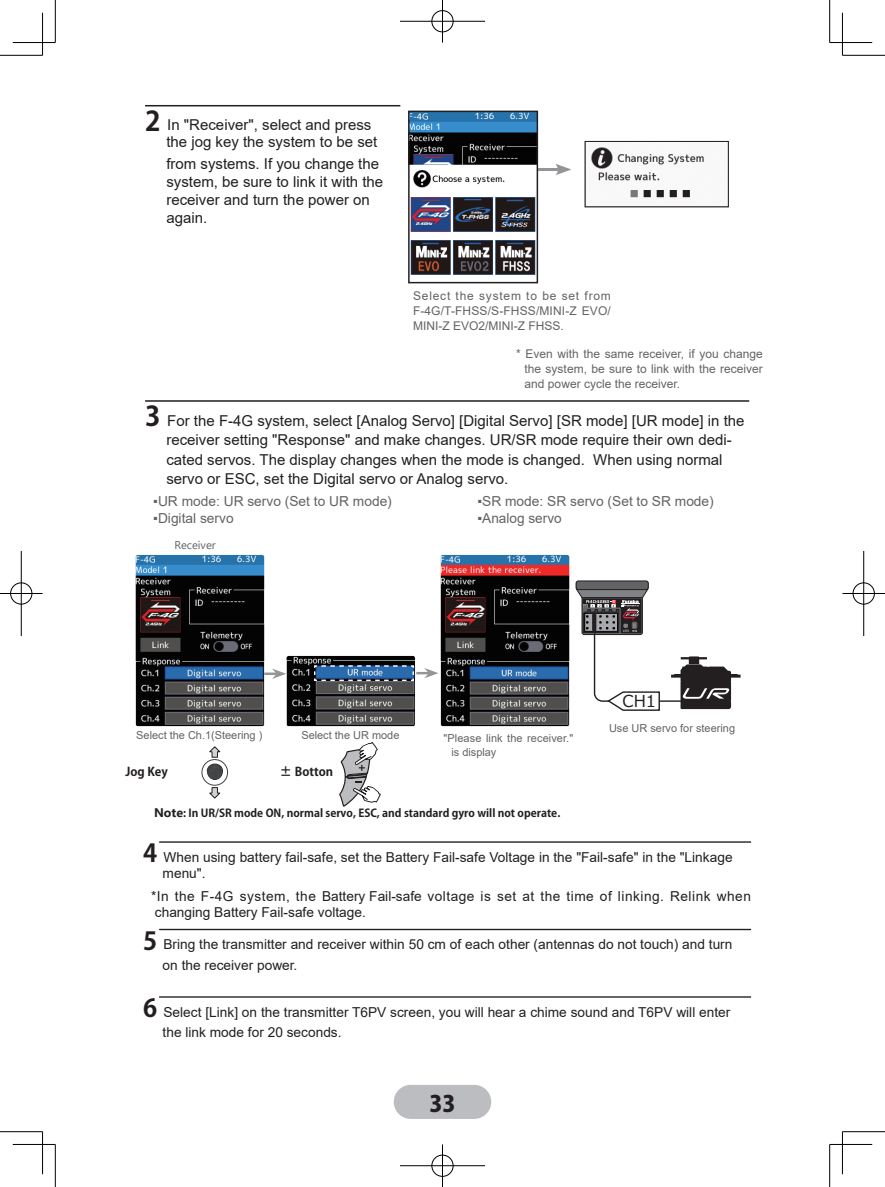
<style>
.page{position:relative;width:885px;height:1187px;background:#fff}
.page>*{position:absolute;margin:0;border:0;box-sizing:border-box;transform-origin:0 0}
.t1{font:800 22.5px "Koz Go Pr 6 N";color:#231f20}
.t2{font:16.5px "Meiryo UI";color:#231f20}
.t3{font:15px/18px "Arial";color:#231f20}
.t4{font:13.8px "Arial";color:#636366}
.t5{font:13.65px/20.5px "Arial";color:#231f20}
.t6{font:13.65px/16.5px "Arial";letter-spacing:.035em;color:#231f20}
.t7{font:12px/15px "Arial";color:#636366;text-align:justify}
.t8{font:700 12px "Koz Go Pr 6 N";color:#231f20}
.t9{font:11.25px "Segoe UI";color:#636366}
.t10{font:10.95px/13.6px "Arial";color:#636366}
.t11{font:700 10.95px "Koz Go Pr 6 N";color:#231f20}
.s1{font-family:"Koz Go Pr 6 N";font-weight:700;font-size:27px}
.s2{font-family:"Segoe UI";font-size:12.45px}
.s3{font-family:"Koz Go Pr 6 N";font-weight:700;font-size:24.6px}
</style>
<div class="page">
<div style="left:393px;top:1084px;width:98px;height:34px;background:#bcbdc0;border-radius:17px"></div>
<img style="left:591px;top:147px;width:113px;height:51px">
<div style="left:584px;top:141px;width:144px;height:66px;border:1px solid #231f20"></div>
<hr style="left:539px;top:168px;width:22px;height:3px;background:#939598">
<svg style="left:556px;top:164px;width:15px;height:11px"></svg>
<hr style="left:145px;top:105px;width:255px;height:1px;background:#231f20">
<hr style="left:145px;top:400px;width:604px;height:1px;background:#231f20">
<div style="left:575px;top:580px;width:73px;height:10px;border:1px solid #231f20;border-radius:2px"></div>
<svg style="left:575px;top:581px;width:165px;height:130px"></svg>
<hr style="left:159px;top:841px;width:592px;height:1px;background:#231f20">
<hr style="left:159px;top:928px;width:592px;height:2px;background:#231f20">
<hr style="left:159px;top:996px;width:592px;height:1px;background:#231f20">
<img style="left:411px;top:114px;width:124px;height:161px">
<div style="left:408px;top:111px;width:130px;height:172px;border:2px solid #231f20"></div>
<img style="left:136px;top:555px;width:128px;height:171px">
<img style="left:440px;top:555px;width:129px;height:171px">
<img style="left:286px;top:656px;width:129px;height:70px">
<svg style="left:265px;top:668px;width:21px;height:11px"></svg>
<svg style="left:313px;top:664px;width:125px;height:17px"></svg>
<div style="left:201px;top:759px;width:27px;height:26px;border:1px solid #404142;border-radius:50%"></div>
<svg style="left:207px;top:746px;width:16px;height:33px"></svg>
<svg style="left:209px;top:787px;width:12px;height:12px"></svg>
<svg style="left:339px;top:742px;width:42px;height:65px"></svg>
<hr style="left:0;top:55px;width:43px;height:1px;background:#000">
<hr style="left:842px;top:55px;width:42px;height:1px;background:#000">
<hr style="left:0;top:1131px;width:43px;height:1px;background:#000">
<hr style="left:842px;top:1131px;width:42px;height:1px;background:#000">
<hr style="left:55px;top:0;width:1px;height:43px;background:#000">
<hr style="left:55px;top:1144px;width:1px;height:42px;background:#000">
<hr style="left:829px;top:0;width:1px;height:43px;background:#000">
<hr style="left:829px;top:1144px;width:1px;height:42px;background:#000">
<hr style="left:13px;top:42px;width:42px;height:1px;background:#000">
<hr style="left:829px;top:42px;width:43px;height:1px;background:#000">
<hr style="left:13px;top:1144px;width:42px;height:1px;background:#000">
<hr style="left:829px;top:1144px;width:43px;height:1px;background:#000">
<hr style="left:42px;top:13px;width:1px;height:42px;background:#000">
<hr style="left:42px;top:1131px;width:1px;height:43px;background:#000">
<hr style="left:842px;top:13px;width:1px;height:42px;background:#000">
<hr style="left:842px;top:1131px;width:1px;height:43px;background:#000">
<div style="left:431px;top:10px;width:23px;height:23px;border:2px solid #fff;border-radius:50%"></div>
<hr style="left:400px;top:20px;width:85px;height:2px;background:#fff">
<hr style="left:441px;top:0;width:2px;height:43px;background:#fff">
<div style="left:431px;top:10px;width:22px;height:22px;border:1px solid #000;border-radius:50%"></div>
<hr style="left:400px;top:21px;width:85px;height:1px;background:#000">
<hr style="left:442px;top:0;width:1px;height:43px;background:#000">
<div style="left:431px;top:1153px;width:23px;height:24px;border:2px solid #fff;border-radius:50%"></div>
<hr style="left:400px;top:1164px;width:85px;height:2px;background:#fff">
<hr style="left:441px;top:1144px;width:2px;height:42px;background:#fff">
<div style="left:431px;top:1154px;width:22px;height:22px;border:1px solid #000;border-radius:50%"></div>
<hr style="left:400px;top:1165px;width:85px;height:1px;background:#000">
<hr style="left:442px;top:1144px;width:1px;height:42px;background:#000">
<div style="left:10px;top:581px;width:23px;height:24px;border:2px solid #fff;border-radius:50%"></div>
<hr style="left:0;top:592px;width:43px;height:2px;background:#fff">
<hr style="left:20px;top:551px;width:2px;height:85px;background:#fff">
<div style="left:10px;top:582px;width:22px;height:22px;border:1px solid #000;border-radius:50%"></div>
<hr style="left:0;top:593px;width:43px;height:1px;background:#000">
<hr style="left:21px;top:551px;width:1px;height:85px;background:#000">
<div style="left:851px;top:581px;width:24px;height:24px;border:2px solid #fff;border-radius:50%"></div>
<hr style="left:842px;top:592px;width:42px;height:2px;background:#fff">
<hr style="left:862px;top:551px;width:2px;height:85px;background:#fff">
<div style="left:852px;top:582px;width:22px;height:22px;border:1px solid #000;border-radius:50%"></div>
<hr style="left:842px;top:593px;width:42px;height:1px;background:#000">
<hr style="left:863px;top:551px;width:1px;height:85px;background:#000">
<p class="t3" style="left:166px;top:117px;width:212px;line-height:16.5px;text-indent:-21px"><span class="s1">2</span> In "Receiver", select and press the jog key the system to be set</p>
<p class="t3" style="left:166px;top:155px;width:218px">from systems. If you change the system, be sure to link it with the receiver and turn the power on again.</p>
<p class="t7" style="left:413px;top:288px;width:199px">Select the system to be set from F-4G/T-FHSS/S-FHSS/MINI-Z EVO/ MINI-Z EVO2/MINI-Z FHSS.</p>
<p class="t7" style="left:524px;top:346px;width:240px;text-indent:-9px">* Even with the same receiver, if you change the system, be sure to link with the receiver and power cycle the receiver.</p>
<p class="t3" style="left:166px;top:410px;width:579px;line-height:19.5px;text-indent:-21px"><span class="s1">3</span> For the F-4G system, select [Analog Servo] [Digital Servo] [SR mode] [UR mode] in the receiver setting "Response" and make changes. UR/SR mode require their own dedi&shy;cated servos. The display changes when the mode is changed. When using normal servo or ESC, set the Digital servo or Analog servo.</p>
<p class="t4" style="left:153px;top:491px;width:240px">▪UR mode: UR servo (Set to UR mode)</p>
<p class="t4" style="left:477px;top:491px;width:238px">▪SR mode: SR servo (Set to SR mode)</p>
<p class="t4" style="left:153px;top:509px;width:82px">▪Digital servo</p>
<p class="t4" style="left:477px;top:509px;width:86px">▪Analog servo</p>
<p class="t9" style="left:175px;top:534px;width:43px">Receiver</p>
<p class="t10" style="left:136px;top:728px;width:128px">Select the Ch.1(Steering )</p>
<p class="t10" style="left:301px;top:728px;width:100px">Select the UR mode</p>
<p class="t10" style="left:451px;top:731px;width:123px;text-indent:-8px">"Please link the receiver." is display</p>
<p class="t8" style="left:125px;top:764px;width:44px">Jog Key</p>
<p class="t8" style="left:280px;top:764px;width:55px">± Botton</p>
<p class="t2" style="left:622px;top:689px;width:35px">CH1</p>
<p class="t10" style="left:609px;top:721px;width:128px">Use UR servo for steering</p>
<p class="t11" style="left:154px;top:806px;width:407px"><span class="s2">Note</span>: In UR/SR mode ON, normal servo, ESC, and standard gyro will not operate.</p>
<p class="t5" style="left:163px;top:848px;width:571px;line-height:16.5px;text-indent:-19px"><span class="s3">4</span> When using battery fail-safe, set the Battery Fail-safe Voltage in the "Fail-safe" in the "Linkage menu".</p>
<p class="t6" style="left:151px;top:887px;width:601px">*In the F-4G system, the Battery Fail-safe voltage is set at the time of linking. Relink when changing Battery Fail-safe voltage.</p>
<p class="t5" style="left:163px;top:934px;width:571px;text-indent:-19px"><span class="s3">5</span> Bring the transmitter and receiver within 50 cm of each other (antennas do not touch) and turn on the receiver power.</p>
<p class="t5" style="left:163px;top:1001px;width:569px;text-indent:-19px"><span class="s3">6</span> Select [Link] on the transmitter T6PV screen, you will hear a chime sound and T6PV will enter the link mode for 20 seconds.</p>
<h1 class="t1" style="left:429px;top:1090px;width:28px">33</h1>
</div>
